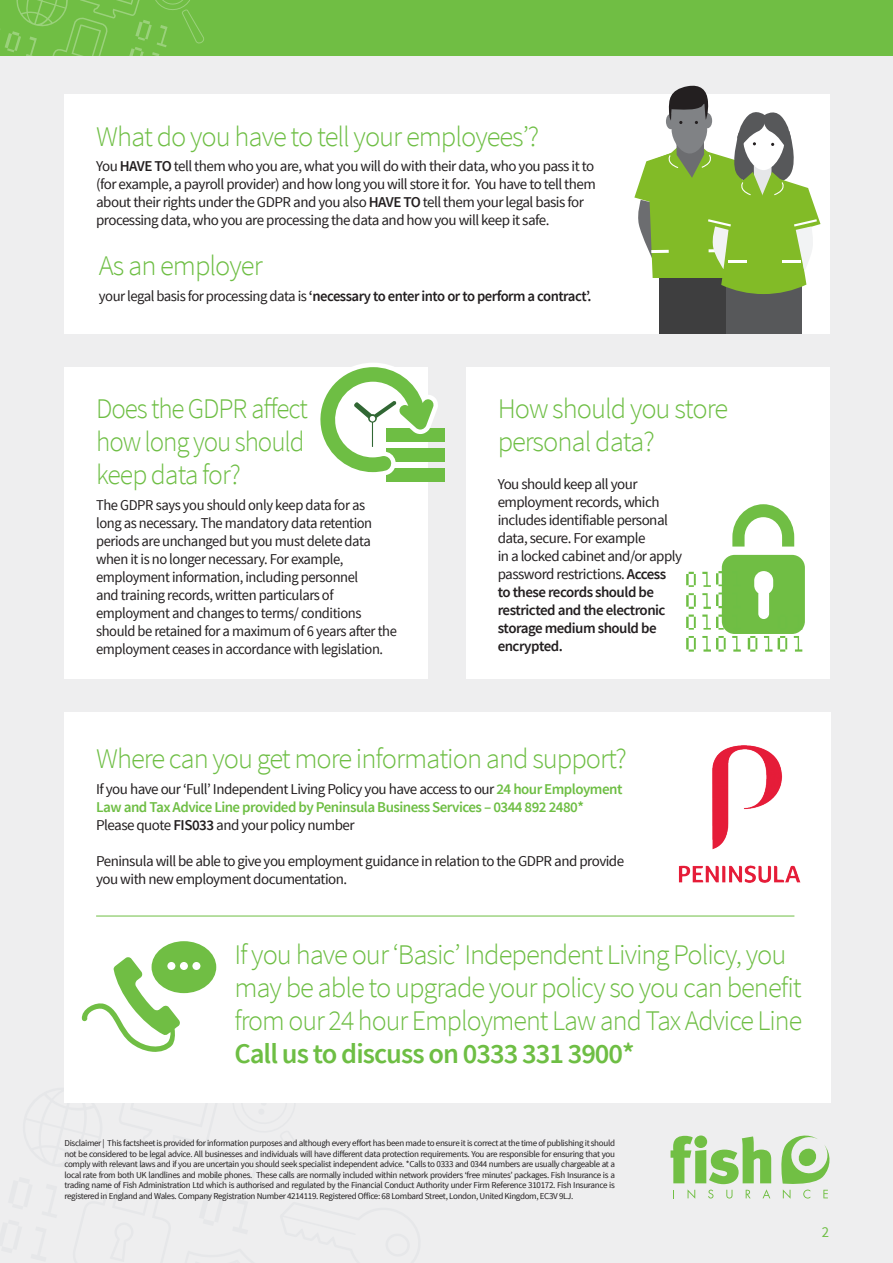
<style>
.page{position:relative;width:893px;height:1263px;background:#fff}
.page>*{position:absolute;margin:0;border:0;box-sizing:border-box;transform-origin:0 0}
.t1{font:300 28.5px/33px "Source Sans Pro";letter-spacing:-.035em;color:#6ebe44}
.t2{font:300 28.5px/33px "Source Sans Pro";letter-spacing:-.035em;color:#6ebe44;text-align:justify;scale:.95 1}
.t3{font:600 28.5px "Source Sans Pro";letter-spacing:-.035em;color:#6ebe44}
.t4{font:15px/18px "Source Sans Pro";letter-spacing:-.035em;color:#231f20}
.t5{font:600 15px "Source Sans Pro";letter-spacing:-.035em;color:#231f20}
.t6{font:15px "Source Sans Pro";color:#6ebe44}
.t7{font:9px/10.5px "Source Sans Pro";letter-spacing:-.035em;color:#231f20;text-align:justify}
.s1{font-weight:600}
.s2{font-weight:400}
.s3{font-weight:600;color:#6ebe44}
</style>
<div class="page">
<div style="left:0;top:0;width:893px;height:56px;background:#70be44"></div>
<svg style="left:0;top:0;width:204px;height:56px"></svg>
<div style="left:0;top:56px;width:893px;height:1207px;background:#eeeeef"></div>
<div style="left:64px;top:367px;width:364px;height:312px;background:#fff"></div>
<div style="left:64px;top:712px;width:767px;height:391px;background:#fff"></div>
<div style="left:64px;top:94px;width:766px;height:240px;background:#fff"></div>
<div style="left:466px;top:367px;width:364px;height:312px;background:#fff"></div>
<div style="left:386px;top:428px;width:59px;height:13px;background:#6ebe44"></div>
<div style="left:386px;top:448px;width:59px;height:13px;background:#6ebe44"></div>
<div style="left:386px;top:469px;width:59px;height:13px;background:#6ebe44"></div>
<svg style="left:320px;top:363px;width:119px;height:112px"></svg>
<svg style="left:732px;top:504px;width:62px;height:42px"></svg>
<svg style="left:686px;top:636px;width:10px;height:16px"></svg>
<svg style="left:686px;top:572px;width:10px;height:15px"></svg>
<svg style="left:686px;top:593px;width:10px;height:37px"></svg>
<svg style="left:702px;top:555px;width:103px;height:97px"></svg>
<div style="left:659px;top:278px;width:67px;height:56px;background:#3e3e3f"></div>
<div style="left:726px;top:278px;width:75px;height:56px;background:#57585a"></div>
<svg style="left:634px;top:85px;width:186px;height:209px"></svg>
<svg style="left:81px;top:957px;width:136px;height:95px"></svg>
<div style="left:152px;top:941px;width:64px;height:52px;background:#70be44;border-radius:50%"></div>
<div style="left:167px;top:962px;width:8px;height:8px;background:#fff;border-radius:50%"></div>
<div style="left:180px;top:962px;width:8px;height:8px;background:#fff;border-radius:50%"></div>
<div style="left:192px;top:962px;width:8px;height:8px;background:#fff;border-radius:50%"></div>
<img style="left:678px;top:745px;width:123px;height:138px">
<svg style="left:670px;top:1135px;width:101px;height:64px"></svg>
<svg style="left:781px;top:1135px;width:48px;height:64px"></svg>
<hr style="left:96px;top:916px;width:698px;height:1px;background:#6ebe44">
<h1 class="t1" style="left:96px;top:120px;width:445px">What do you have to tell your employees’?</h1>
<p class="t4" style="left:96px;top:157px;width:501px">You <span class="s1">HAVE TO</span> tell them who you are, what you will do with their data, who you pass it to (for example, a payroll provider) and how long you will store it for. You have to tell them about their rights under the GDPR and you also <span class="s1">HAVE TO</span> tell them your legal basis for processing data, who you are processing the data and how you will keep it safe.</p>
<h1 class="t1" style="left:99px;top:249px;width:165px">As an employer</h1>
<p class="t5" style="left:99px;top:286px;width:494px"><span class="s2">your legal basis for processing data is</span> ‘necessary to enter into or to perform a contract’.</p>
<h1 class="t2" style="left:96px;top:393px;width:224px">Does the GDPR affect how long you should keep data for?</h1>
<p class="t4" style="left:96px;top:496px;width:302px">The GDPR says you should only keep data for as<br>long as necessary. The mandatory data retention periods are unchanged but you must delete data when it is no longer necessary. For example, employment information, including personnel<br>and training records, written particulars of employment and changes to terms/ conditions should be retained for a maximum of 6 years after the employment ceases in accordance with legislation.</p>
<h1 class="t1" style="left:498px;top:393px;width:232px">How should you store personal data?</h1>
<p class="t4" style="left:498px;top:475px;width:186px">You should keep all your employment records, which includes identifiable personal data, secure. For example<br>in a locked cabinet and/or apply password restrictions. <span class="s1">Access to these records should be restricted and the electronic storage medium should be encrypted.</span></p>
<h1 class="t1" style="left:96px;top:743px;width:532px">Where can you get more information and support?</h1>
<p class="t4" style="left:96px;top:780px;width:528px">If you have our ‘Full’ Independent Living Policy you have access to our <span class="s3">24 hour Employment<br>Law and Tax Advice Line provided by Peninsula Business Services – 0344 892 2480*<br></span>Please quote <span class="s1">FIS033</span> and your policy number</p>
<p class="t4" style="left:96px;top:852px;width:530px">Peninsula will be able to give you employment guidance in relation to the GDPR and provide you with new employment documentation.</p>
<h1 class="t1" style="left:234px;top:938px;width:569px">If you have our ‘Basic’ Independent Living Policy, you may be able to upgrade your policy so you can benefit from our 24 hour Employment Law and Tax Advice Line</h1>
<h1 class="t3" style="left:234px;top:1035px;width:402px">Call us to discuss on 0333 331 3900*</h1>
<p class="t7" style="left:64px;top:1138px;width:552px">Disclaimer | This factsheet is provided for information purposes and although every effort has been made to ensure it is correct at the time of publishing it should not be considered to be legal advice. All businesses and individuals will have different data protection requirements. You are responsible for ensuring that you comply with relevant laws and if you are uncertain you should seek specialist independent advice. *Calls to 0333 and 0344 numbers are usually chargeable at a local rate from both UK landlines and mobile phones. These calls are normally included within network providers ‘free minutes’ packages. Fish Insurance is a trading name of Fish Administration Ltd which is authorised and regulated by the Financial Conduct Authority under Firm Reference 310172. Fish Insurance is registered in England and Wales. Company Registration Number 4214119. Registered Office: 68 Lombard Street, London, United Kingdom, EC3V 9LJ.</p>
<p class="t6" style="left:822px;top:1223px;width:9px">2</p>
</div>
